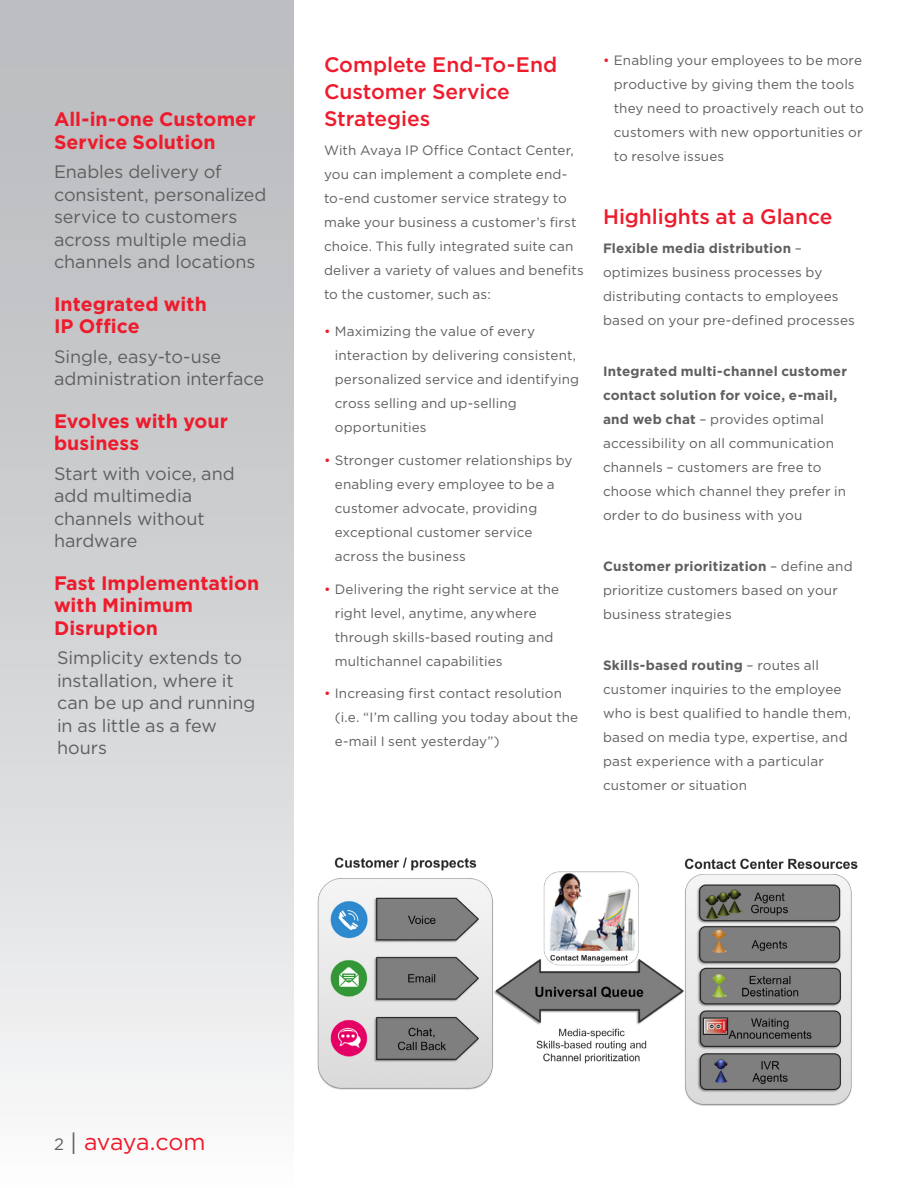
<style>
.page{position:relative;width:918px;height:1188px;background:#fff}
.page>*{position:absolute;margin:0;border:0;box-sizing:border-box;transform-origin:0 0}
.t1{font:23.25px "Gotham";letter-spacing:-.015em;color:#ee1b2c}
.Body_Header{font:500 21px/27px "Gotham";color:#ee1b2c}
.General_callout{font:700 19.5px/22.5px "Gotham";color:#ee1b2c}
.General_callout-2{font:18px/22.5px "Gotham";letter-spacing:-.005em;color:#5f5f62}
.Quote_description{font:18px/22.5px "Gotham";letter-spacing:-.005em;color:#5f5f62}
.Body_copy{font:13.5px/24px "Gotham";letter-spacing:.01em;color:#5f5f62}
.s1{color:#ee1b2c}
.s2{font-weight:700}
.s3{font-size:16.5px;color:#5f5f62}
.s4{color:#5f5f62}
</style>
<div class="page">
<div style="left:0;top:0;width:294px;height:1188px;background:linear-gradient(to bottom,#b4b5b8,#f5f5f6)"></div>
<img style="left:317px;top:857px;width:541px;height:249px">
<p class="General_callout" style="left:54px;top:108px;width:203px">All-in-one Customer<br>Service Solution</p>
<p class="General_callout-2" style="left:54px;top:160px;width:214px">Enables delivery of consistent, personalized service to customers across multiple media channels and locations</p>
<p class="General_callout" style="left:54px;top:292px;width:155px">Integrated with<br>IP Office</p>
<p class="General_callout-2" style="left:54px;top:345px;width:212px">Single, easy-to-use administration interface</p>
<p class="General_callout" style="left:54px;top:409px;width:175px">Evolves with your business</p>
<p class="General_callout-2" style="left:54px;top:462px;width:182px">Start with voice, and add multimedia channels without hardware</p>
<p class="General_callout" style="left:54px;top:571px;width:207px">Fast Implementation with Minimum<br>Disruption</p>
<p class="Quote_description" style="left:57px;top:646px;width:200px">Simplicity extends to installation, where it can be up and running in as little as a few hours</p>
<p class="Body_Header" style="left:324px;top:50px;width:235px">Complete End-To-End<br>Customer Service<br>Strategies</p>
<p class="Body_copy" style="left:324px;top:138px;width:261px">With Avaya IP Office Contact Center, you can implement a complete end&shy;to-end customer service strategy to make your business a customer’s first choice. This fully integrated suite can deliver a variety of values and benefits to the customer, such as:</p>
<p class="Body_copy" style="left:335px;top:319px;width:246px;text-indent:-11px"><span class="s1">•</span> Maximizing the value of every interaction by delivering consistent, personalized service and identifying cross selling and up-selling opportunities</p>
<p class="Body_copy" style="left:335px;top:448px;width:239px;text-indent:-11px"><span class="s1">•</span> Stronger customer relationships by enabling every employee to be a customer advocate, providing exceptional customer service across the business</p>
<p class="Body_copy" style="left:335px;top:577px;width:226px;text-indent:-11px"><span class="s1">•</span> Delivering the right service at the right level, anytime, anywhere through skills-based routing and multichannel capabilities</p>
<p class="Body_copy" style="left:335px;top:681px;width:245px;text-indent:-11px"><span class="s1">•</span> Increasing first contact resolution (i.e. “I’m calling you today about the e-mail I sent yesterday”)</p>
<p class="Body_copy" style="left:614px;top:48px;width:252px;text-indent:-11px"><span class="s1">•</span> Enabling your employees to be more productive by giving them the tools they need to proactively reach out to customers with new opportunities or to resolve issues</p>
<p class="Body_Header" style="left:603px;top:202px;width:231px">Highlights at a Glance</p>
<p class="Body_copy" style="left:603px;top:236px;width:253px"><span class="s2">Flexible media distribution</span> – optimizes business processes by distributing contacts to employees based on your pre-defined processes</p>
<p class="Body_copy" style="left:603px;top:359px;width:246px"><span class="s2">Integrated multi-channel customer contact solution for voice, e-mail, and web chat</span> – provides optimal accessibility on all communication channels – customers are free to choose which channel they prefer in order to do business with you</p>
<p class="Body_copy" style="left:603px;top:554px;width:251px"><span class="s2">Customer prioritization</span> – define and prioritize customers based on your business strategies</p>
<p class="Body_copy" style="left:603px;top:653px;width:250px"><span class="s2">Skills-based routing</span> – routes all customer inquiries to the employee who is best qualified to handle them, based on media type, expertise, and past experience with a particular customer or situation</p>
<h1 class="t1" style="left:54px;top:1129px;width:153px"><span class="s3">2</span> <span class="s4">|</span> avaya.com</h1>
</div>
